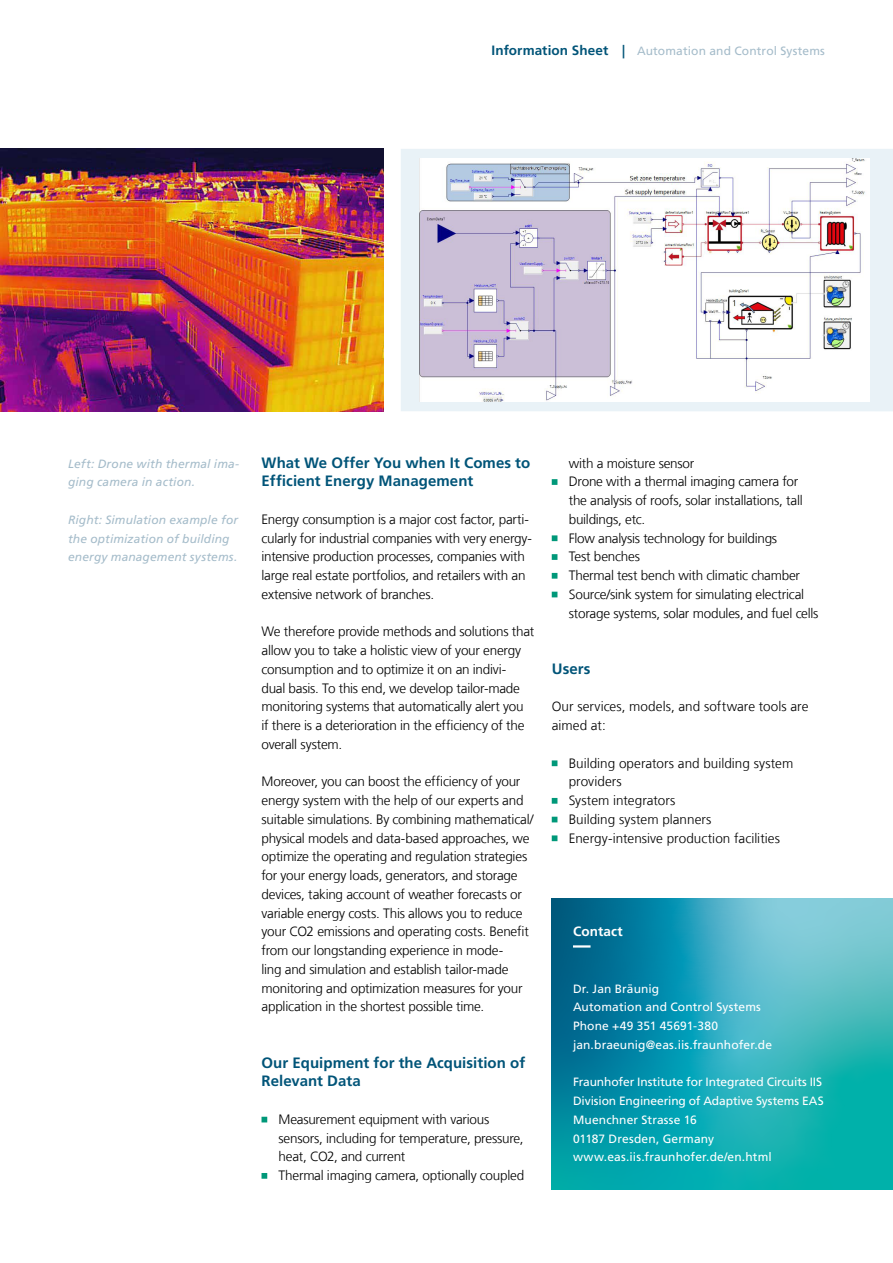
<style>
.page{position:relative;width:893px;height:1263px;background:#fff}
.page>*{position:absolute;margin:0;border:0;box-sizing:border-box;transform-origin:0 0}
.t1{font:700 15px/18.8px "Frutiger LT Com";letter-spacing:.005em;color:#005478}
.t2{font:300 13.5px/18.8px "Frutiger LT Com";letter-spacing:-.015em;color:#000}
.t3{font:300 13.5px/18.8px "Frutiger LT Com";letter-spacing:.005em;color:#000}
.t4{font:700 13.5px "Frutiger LT Com";letter-spacing:.01em;color:#fff}
.t5{font:12px/18.8px "Frutiger LT Com";letter-spacing:.005em;color:#fff}
.t6{font:italic 12px/18.8px "Frutiger LT Com";letter-spacing:.01em;color:#a5bcca}
.t7{font:12px "Frutiger LT Com";letter-spacing:.01em;color:#a5bcca}
.s1{font-weight:700;font-size:13.5px;color:#005478}
</style>
<div class="page">
<div style="left:401px;top:149px;width:492px;height:262px;background:#e9f2f7"></div>
<svg style="left:552px;top:899px;width:341px;height:291px;background:#21a3b3"></svg>
<img style="left:419px;top:158px;width:451px;height:244px">
<img style="left:0;top:149px;width:384px;height:262px">
<svg style="left:573px;top:945px;width:287px;height:2px"></svg>
<svg style="left:261px;top:1117px;width:7px;height:5px"></svg>
<svg style="left:261px;top:1173px;width:7px;height:6px"></svg>
<svg style="left:552px;top:479px;width:6px;height:6px"></svg>
<svg style="left:552px;top:535px;width:6px;height:6px"></svg>
<svg style="left:552px;top:554px;width:6px;height:6px"></svg>
<svg style="left:552px;top:573px;width:6px;height:6px"></svg>
<svg style="left:552px;top:592px;width:6px;height:5px"></svg>
<svg style="left:552px;top:760px;width:6px;height:6px"></svg>
<svg style="left:552px;top:798px;width:6px;height:6px"></svg>
<svg style="left:552px;top:817px;width:6px;height:5px"></svg>
<svg style="left:552px;top:835px;width:6px;height:6px"></svg>
<p class="t7" style="left:491px;top:44px;width:335px"><span class="s1">Information Sheet |</span> Automation and Control Systems</p>
<p class="t6" style="left:68px;top:454px;width:173px">Left: Drone with thermal ima&shy;ging camera in action.</p>
<p class="t6" style="left:68px;top:510px;width:172px">Right: Simulation example for the optimization of building energy management systems.</p>
<p class="t1" style="left:261px;top:453px;width:270px">What We Offer You when It Comes to<br>Efficient Energy Management</p>
<p class="t2" style="left:261px;top:510px;width:272px">Energy consumption is a major cost factor, parti&shy;cularly for industrial companies with very energy&shy;intensive production processes, companies with large real estate portfolios, and retailers with an extensive network of branches.</p>
<p class="t2" style="left:261px;top:622px;width:274px">We therefore provide methods and solutions that allow you to take a holistic view of your energy consumption and to optimize it on an indivi-<br>dual basis. To this end, we develop tailor-made monitoring systems that automatically alert you if there is a deterioration in the efficiency of the overall system.</p>
<p class="t2" style="left:261px;top:772px;width:274px">Moreover, you can boost the efficiency of your energy system with the help of our experts and suitable simulations. By combining mathematical/ physical models and data-based approaches, we optimize the operating and regulation strategies for your energy loads, generators, and storage devices, taking account of weather forecasts or variable energy costs. This allows you to reduce your CO2 emissions and operating costs. Benefit from our longstanding experience in mode-<br>ling and simulation and establish tailor-made monitoring and optimization measures for your application in the shortest possible time.</p>
<p class="t1" style="left:261px;top:1053px;width:265px">Our Equipment for the Acquisition of<br>Relevant Data</p>
<p class="t2" style="left:279px;top:1110px;width:247px">Measurement equipment with various sensors, including for temperature, pressure, heat, CO2, and current<br>Thermal imaging camera, optionally coupled</p>
<p class="t2" style="left:569px;top:454px;width:251px">with a moisture sensor<br>Drone with a thermal imaging camera for the analysis of roofs, solar installations, tall buildings, etc.<br>Flow analysis technology for buildings<br>Test benches<br>Thermal test bench with climatic chamber Source/sink system for simulating electrical storage systems, solar modules, and fuel cells</p>
<p class="t1" style="left:552px;top:659px;width:40px">Users</p>
<p class="t3" style="left:552px;top:697px;width:258px">Our services, models, and software tools are aimed at:</p>
<p class="t2" style="left:569px;top:754px;width:226px">Building operators and building system providers<br>System integrators<br>Building system planners<br>Energy-intensive production facilities</p>
<p class="t4" style="left:573px;top:924px;width:51px">Contact</p>
<p class="t5" style="left:573px;top:979px;width:201px">Dr. Jan Bräunig<br>Automation and Control Systems<br>Phone +49 351 45691-380 jan.braeunig@eas.iis.fraunhofer.de</p>
<p class="t5" style="left:573px;top:1073px;width:252px">Fraunhofer Institute for Integrated Circuits IIS Division Engineering of Adaptive Systems EAS Muenchner Strasse 16<br>01187 Dresden, Germany www.eas.iis.fraunhofer.de/en.html</p>
</div>
